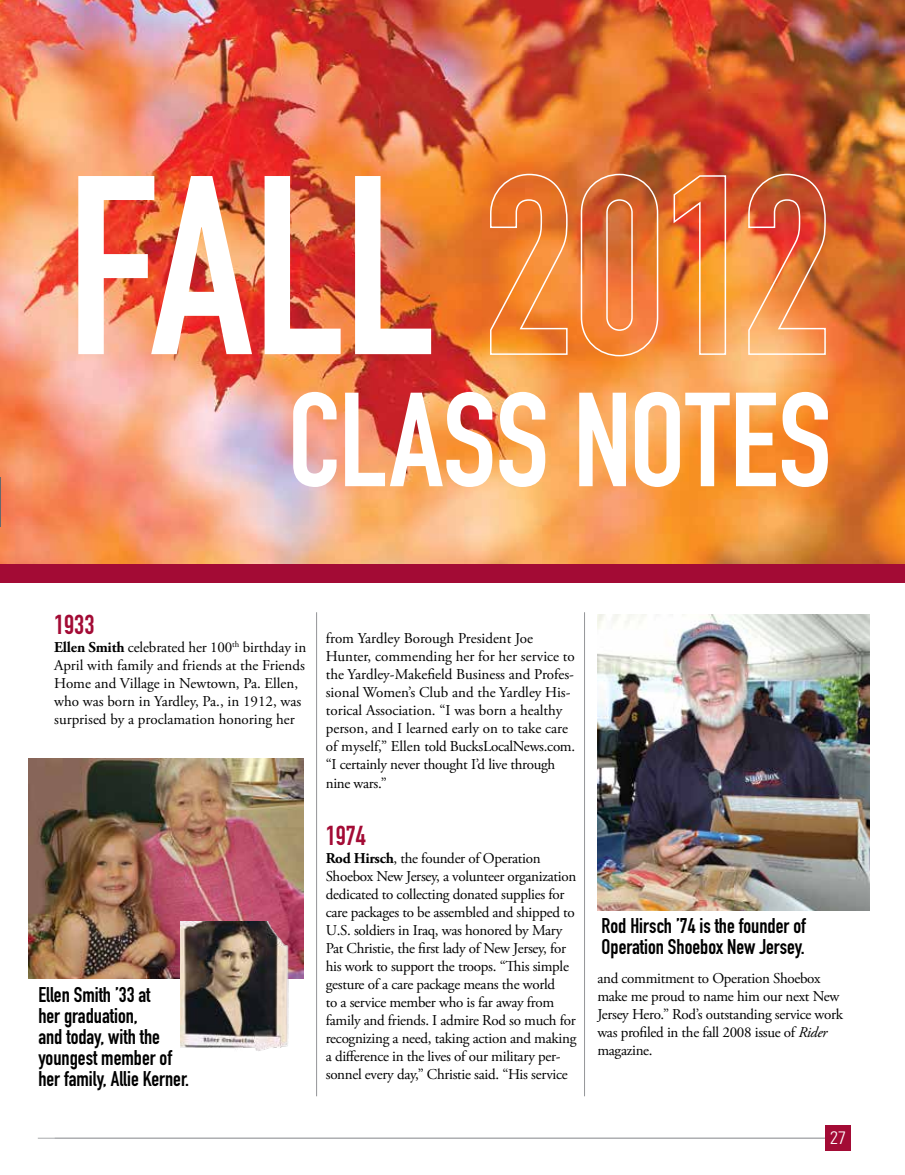
<style>
.page{position:relative;width:905px;height:1175px;background:#fff}
.page>*{position:absolute;margin:0;border:0;box-sizing:border-box;transform-origin:0 0}
.t1{font:250.05px "DIN Engschrift";color:#fff}
.t2{font:131.25px "DIN Engschrift";color:#fff}
.t3{font:27px "DIN Engschrift Alternate";color:#a30b35}
.t4{font:21px/21px "DIN Engschrift Alternate";color:#000}
.t5{font:300 condensed 18px "Univers";color:#fff}
.t6{font:15px/18px "Adobe Garamond Pro";letter-spacing:-.02em;color:#000}
.t7{font:15px/18.1px "Adobe Garamond Pro";color:#000}
.s1{font-weight:700}
.s2{font-style:italic}
</style>
<div class="page">
<hr style="left:38px;top:1137px;width:796px;height:1px;background:#a7a9ac">
<div style="left:825px;top:1125px;width:25px;height:26px;background:#a30b35"></div>
<hr style="left:584px;top:612px;width:1px;height:484px;background:#939598">
<hr style="left:316px;top:612px;width:1px;height:484px;background:#939598">
<div style="left:0;top:0;width:904px;height:582px;background:#a30b35"></div>
<img style="left:0;top:0;width:904px;height:564px">
<svg style="left:489px;top:173px;width:79px;height:183px;background:#ee8538"></svg>
<svg style="left:580px;top:173px;width:79px;height:184px;background:#e37b41"></svg>
<svg style="left:672px;top:174px;width:54px;height:182px;background:#ef8136"></svg>
<img style="left:747px;top:173px;width:79px;height:183px">
<img style="left:29px;top:758px;width:274px;height:221px">
<img style="left:181px;top:921px;width:111px;height:130px">
<img style="left:597px;top:614px;width:272px;height:296px">
<hr style="left:0;top:478px;width:1px;height:49px;background:#65696e">
<h1 class="t1" style="left:66px;top:120px;width:90px">FALL</h1>
<h2 class="t2" style="left:288px;top:363px;width:545px">CLASS NOTES</h2>
<h3 class="t3" style="left:54px;top:609px;width:42px">1933</h3>
<p class="t7" style="left:54px;top:639px;width:253px"><span class="s1">Ellen Smith</span> celebrated her 100<sup>th</sup> birthday in April with family and friends at the Friends Home and Village in Newtown, Pa. Ellen, who was born in Yardley, Pa., in 1912, was surprised by a proclamation honoring her</p>
<p class="t7" style="left:326px;top:629px;width:251px">from Yardley Borough President Joe Hunter, commending her for her service to the Yardley-Makefield Business and Profes&shy;sional Women’s Club and the Yardley His&shy;torical Association. “I was born a healthy person, and I learned early on to take care of myself,” Ellen told BucksLocalNews.com. “I certainly never thought I’d live through nine wars.”</p>
<h3 class="t3" style="left:326px;top:819px;width:42px">1974</h3>
<p class="t6" style="left:326px;top:849px;width:252px"><span class="s1">Rod Hirsch</span>, the founder of Operation Shoebox New Jersey, a volunteer organization dedicated to collecting donated supplies for care packages to be assembled and shipped to U.S. soldiers in Iraq, was honored by Mary Pat Christie, the first lady of New Jersey, for his work to support the troops. “This simple gesture of a care package means the world<br>to a service member who is far away from family and friends. I admire Rod so much for recognizing a need, taking action and making a difference in the lives of our military per&shy;sonnel every day,” Christie said. “His service</p>
<h3 class="t4" style="left:38px;top:984px;width:152px">Ellen Smith ’33 at<br>her graduation,<br>and today, with the youngest member of her family, Allie Kerner.</h3>
<h3 class="t4" style="left:601px;top:915px;width:206px">Rod Hirsch ’74 is the founder of<br>Operation Shoebox New Jersey.</h3>
<p class="t6" style="left:597px;top:969px;width:247px">and commitment to Operation Shoebox make me proud to name him our next New Jersey Hero.” Rod’s outstanding service work was profiled in the fall 2008 issue of <span class="s2">Rider </span>magazine.</p>
<p class="t5" style="left:830px;top:1126px;width:18px">27</p>
</div>
